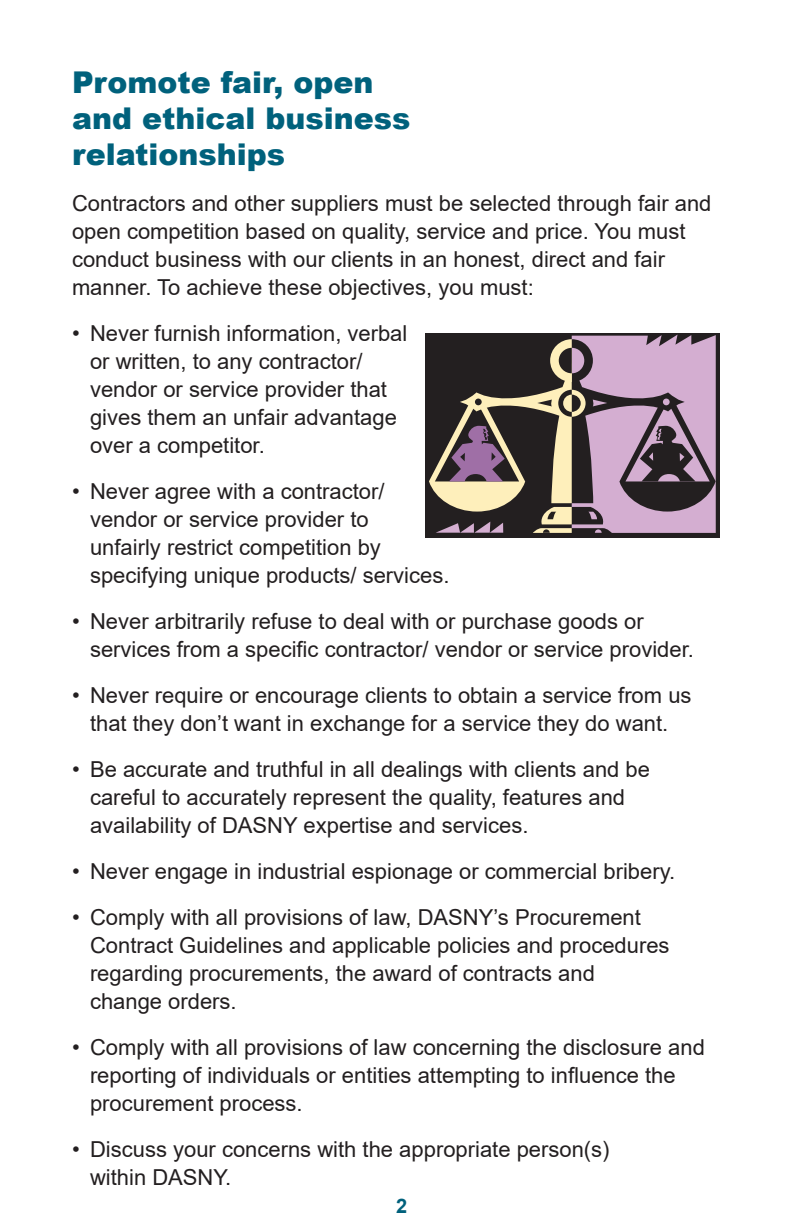
<style>
.page{position:relative;width:792px;height:1224px;background:#fff}
.page>*{position:absolute;margin:0;border:0;box-sizing:border-box;transform-origin:0 0}
.t1{font:900 30px/36px "Arial";color:#00617c}
.t2{font:22px/28px "Arial";color:#231f20}
.t3{font:700 20px "Arial";color:#00617c}
</style>
<div class="page">
<div style="left:425px;top:333px;width:295px;height:204px;background:#231f20"></div>
<svg style="left:429px;top:335px;width:287px;height:198px"></svg>
<p class="t1" style="left:72px;top:64px;width:340px">Promote fair, open and ethical business relationships</p>
<p class="t2" style="left:72px;top:190px;width:641px">Contractors and other suppliers must be selected through fair and open competition based on quality, service and price. You must conduct business with our clients in an honest, direct and fair manner. To achieve these objectives, you must:</p>
<p class="t2" style="left:90px;top:320px;width:319px;text-indent:-18px">• Never furnish information, verbal or written, to any contractor/ vendor or service provider that gives them an unfair advantage over a competitor.</p>
<p class="t2" style="left:90px;top:478px;width:361px;text-indent:-18px">• Never agree with a contractor/ vendor or service provider to<br>unfairly restrict competition by specifying unique products/ services.</p>
<p class="t2" style="left:90px;top:608px;width:606px;text-indent:-18px">• Never arbitrarily refuse to deal with or purchase goods or services from a specific contractor/ vendor or service provider.</p>
<p class="t2" style="left:72px;top:682px;width:621px;text-align:center">• Never require or encourage clients to obtain a service from us that they don’t want in exchange for a service they do want.</p>
<p class="t2" style="left:90px;top:756px;width:562px;text-indent:-18px">• Be accurate and truthful in all dealings with clients and be careful to accurately represent the quality, features and availability of DASNY expertise and services.</p>
<p class="t2" style="left:72px;top:858px;width:605px">• Never engage in industrial espionage or commercial bribery.</p>
<p class="t2" style="left:90px;top:904px;width:581px;text-indent:-18px">• Comply with all provisions of law, DASNY’s Procurement Contract Guidelines and applicable policies and procedures regarding procurements, the award of contracts and change orders.</p>
<p class="t2" style="left:90px;top:1034px;width:616px;text-indent:-18px">• Comply with all provisions of law concerning the disclosure and reporting of individuals or entities attempting to influence the procurement process.</p>
<p class="t2" style="left:90px;top:1136px;width:521px;text-indent:-18px">• Discuss your concerns with the appropriate person(s) within DASNY.</p>
<p class="t3" style="left:396px;top:1192px;width:13px">2</p>
</div>
